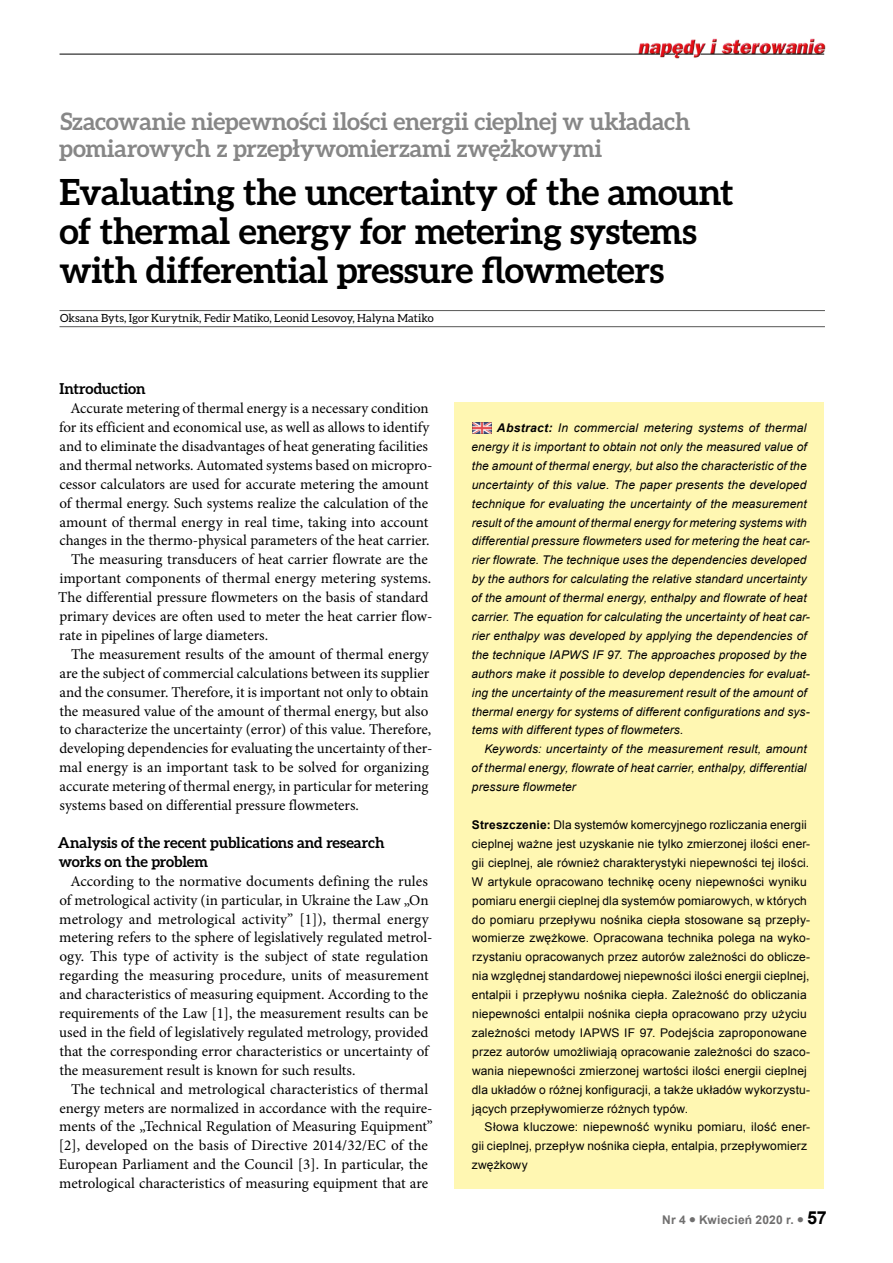
<style>
.page{position:relative;width:893px;height:1263px;background:#fff}
.page>*{position:absolute;margin:0;border:0;box-sizing:border-box;transform-origin:0 0}
.t1{font:700 36px/39px "Aleo";letter-spacing:-.005em;color:#000}
.t2{font:700 24px/27px "Aleo";letter-spacing:-.005em;color:#878787}
.t3{font:15px/18.9px "Minion Pro";color:#000}
.t4{font:700 15px/18.9px "Aleo";letter-spacing:-.01em;color:#000}
.t5{font:italic 12px/18.9px "Arial";letter-spacing:.01em;color:#000}
.t6{font:12px/18.9px "Arial";letter-spacing:.015em;color:#000}
.t7{font:700 12px "Arial";letter-spacing:.02em;color:#706f6f}
.t8{font:11.25px "Aleo";letter-spacing:.01em;color:#000}
.s1{font-weight:700}
.s2{font-size:18px;color:#000}
</style>
<div class="page">
<img style="left:636px;top:38px;width:190px;height:21px">
<hr style="left:60px;top:54px;width:600px;height:1px;background:#000">
<svg style="left:665px;top:54px;width:28px;height:1px"></svg>
<hr style="left:700px;top:54px;width:124px;height:1px;background:#000">
<hr style="left:60px;top:310px;width:765px;height:1px;background:#575756">
<hr style="left:60px;top:326px;width:765px;height:1px;background:#575756">
<div style="left:454px;top:402px;width:370px;height:787px;background:#fff7b2"></div>
<img style="left:472px;top:422px;width:19px;height:12px">
<h2 class="t2" style="left:59px;top:107px;width:632px">Szacowanie niepewności ilości energii cieplnej w układach pomiarowych z przepływomierzami zwężkowymi</h2>
<h1 class="t1" style="left:60px;top:172px;width:676px">Evaluating the uncertainty of the amount of thermal energy for metering systems with differential pressure flowmeters</h1>
<p class="t8" style="left:60px;top:312px;width:375px">Oksana Byts, Igor Kurytnik, Fedir Matiko, Leonid Lesovoy, Halyna Matiko</p>
<p class="t4" style="left:60px;top:379px;width:88px">Introduction</p>
<p class="t3" style="left:70px;top:399px;width:360px">Accurate metering of thermal energy is a necessary condition</p>
<p class="t3" style="left:59px;top:418px;width:372px">for its efficient and economical use, as well as allows to identify</p>
<p class="t3" style="left:60px;top:437px;width:370px">and to eliminate the disadvantages of heat generating facilities</p>
<p class="t3" style="left:60px;top:456px;width:375px">and thermal networks. Automated systems based on micropro-</p>
<p class="t3" style="left:59px;top:475px;width:371px">cessor calculators are used for accurate metering the amount</p>
<p class="t3" style="left:59px;top:493px;width:370px">of thermal energy. Such systems realize the calculation of the</p>
<p class="t3" style="left:60px;top:512px;width:370px">amount of thermal energy in real time, taking into account</p>
<p class="t3" style="left:59px;top:531px;width:372px">changes in the thermo-physical parameters of the heat carrier.</p>
<p class="t3" style="left:71px;top:550px;width:358px">The measuring transducers of heat carrier flowrate are the</p>
<p class="t3" style="left:59px;top:569px;width:373px">important components of thermal energy metering systems.</p>
<p class="t3" style="left:58px;top:588px;width:372px">The differential pressure flowmeters on the basis of standard</p>
<p class="t3" style="left:59px;top:607px;width:375px">primary devices are often used to meter the heat carrier flow-</p>
<p class="t3" style="left:59px;top:626px;width:210px">rate in pipelines of large diameters.</p>
<p class="t3" style="left:71px;top:645px;width:360px">The measurement results of the amount of thermal energy</p>
<p class="t3" style="left:60px;top:664px;width:371px">are the subject of commercial calculations between its supplier</p>
<p class="t3" style="left:60px;top:682px;width:371px">and the consumer. Therefore, it is important not only to obtain</p>
<p class="t3" style="left:59px;top:701px;width:371px">the measured value of the amount of thermal energy, but also</p>
<p class="t3" style="left:59px;top:720px;width:373px">to characterize the uncertainty (error) of this value. Therefore,</p>
<p class="t3" style="left:59px;top:739px;width:375px">developing dependencies for evaluating the uncertainty of ther-</p>
<p class="t3" style="left:59px;top:758px;width:371px">mal energy is an important task to be solved for organizing</p>
<p class="t3" style="left:60px;top:777px;width:370px">accurate metering of thermal energy, in particular for metering</p>
<p class="t3" style="left:60px;top:796px;width:301px">systems based on differential pressure flowmeters.</p>
<p class="t4" style="left:58px;top:833px;width:328px">Analysis of the recent publications and research works on the problem</p>
<p class="t3" style="left:59px;top:871px;width:375px;text-indent:11px">According to the normative documents defining the rules of metrological activity (in particular, in Ukraine the Law „On metrology and metrological activity” [1]), thermal energy metering refers to the sphere of legislatively regulated metrol&shy;ogy. This type of activity is the subject of state regulation regarding the measuring procedure, units of measurement and characteristics of measuring equipment. According to the requirements of the Law [1], the measurement results can be used in the field of legislatively regulated metrology, provided that the corresponding error characteristics or uncertainty of the measurement result is known for such results.</p>
<p class="t3" style="left:59px;top:1079px;width:376px;text-align:center">The technical and metrological characteristics of thermal energy meters are normalized in accordance with the require&shy;ments of the „Technical Regulation of Measuring Equipment” [2], developed on the basis of Directive 2014/32/EC of the European Parliament and the Council [3]. In particular, the metrological characteristics of measuring equipment that are</p>
<p class="t5" style="left:471px;top:419px;width:340px;text-indent:25px"><span class="s1">Abstract:</span> In commercial metering systems of thermal energy it is important to obtain not only the measured value of the amount of thermal energy, but also the characteristic of the uncertainty of this value. The paper presents the developed technique for evaluating the uncertainty of the measurement result of the amount of thermal energy for metering systems with differential pressure flowmeters used for metering the heat car&shy;rier flowrate. The technique uses the dependencies developed by the authors for calculating the relative standard uncertainty of the amount of thermal energy, enthalpy and flowrate of heat carrier. The equation for calculating the uncertainty of heat car&shy;rier enthalpy was developed by applying the dependencies of the technique IAPWS IF 97. The approaches proposed by the authors make it possible to develop dependencies for evaluat&shy;ing the uncertainty of the measurement result of the amount of thermal energy for systems of different configurations and sys&shy;tems with different types of flowmeters.</p>
<p class="t5" style="left:471px;top:740px;width:337px;text-align:justify;text-indent:13px">Keywords: uncertainty of the measurement result, amount of thermal energy, flowrate of heat carrier, enthalpy, differential pressure flowmeter</p>
<p class="t6" style="left:472px;top:815px;width:340px"><span class="s1">Streszczenie:</span> Dla systemów komercyjnego rozliczania energii cieplnej ważne jest uzyskanie nie tylko zmierzonej ilości ener&shy;gii cieplnej, ale również charakterystyki niepewności tej ilości.<br>W artykule opracowano technikę oceny niepewności wyniku pomiaru energii cieplnej dla systemów pomiarowych, w których do pomiaru przepływu nośnika ciepła stosowane są przepły&shy;womierze zwężkowe. Opracowana technika polega na wyko&shy;rzystaniu opracowanych przez autorów zależności do oblicze&shy;nia względnej standardowej niepewności ilości energii cieplnej, entalpii i przepływu nośnika ciepła. Zależność do obliczania niepewności entalpii nośnika ciepła opracowano przy użyciu zależności metody IAPWS IF 97. Podejścia zaproponowane przez autorów umożliwiają opracowanie zależności do szaco&shy;wania niepewności zmierzonej wartości ilości energii cieplnej dla układów o różnej konfiguracji, a także układów wykorzystu&shy;jących przepływomierze różnych typów.</p>
<p class="t6" style="left:472px;top:1118px;width:340px;text-indent:13px">Słowa kluczowe: niepewność wyniku pomiaru, ilość ener&shy;gii cieplnej, przepływ nośnika ciepła, entalpia, przepływomierz zwężkowy</p>
<p class="t7" style="left:662px;top:1212px;width:166px">Nr 4 ● Kwiecień 2020 r. ● <span class="s2">57</span></p>
</div>
